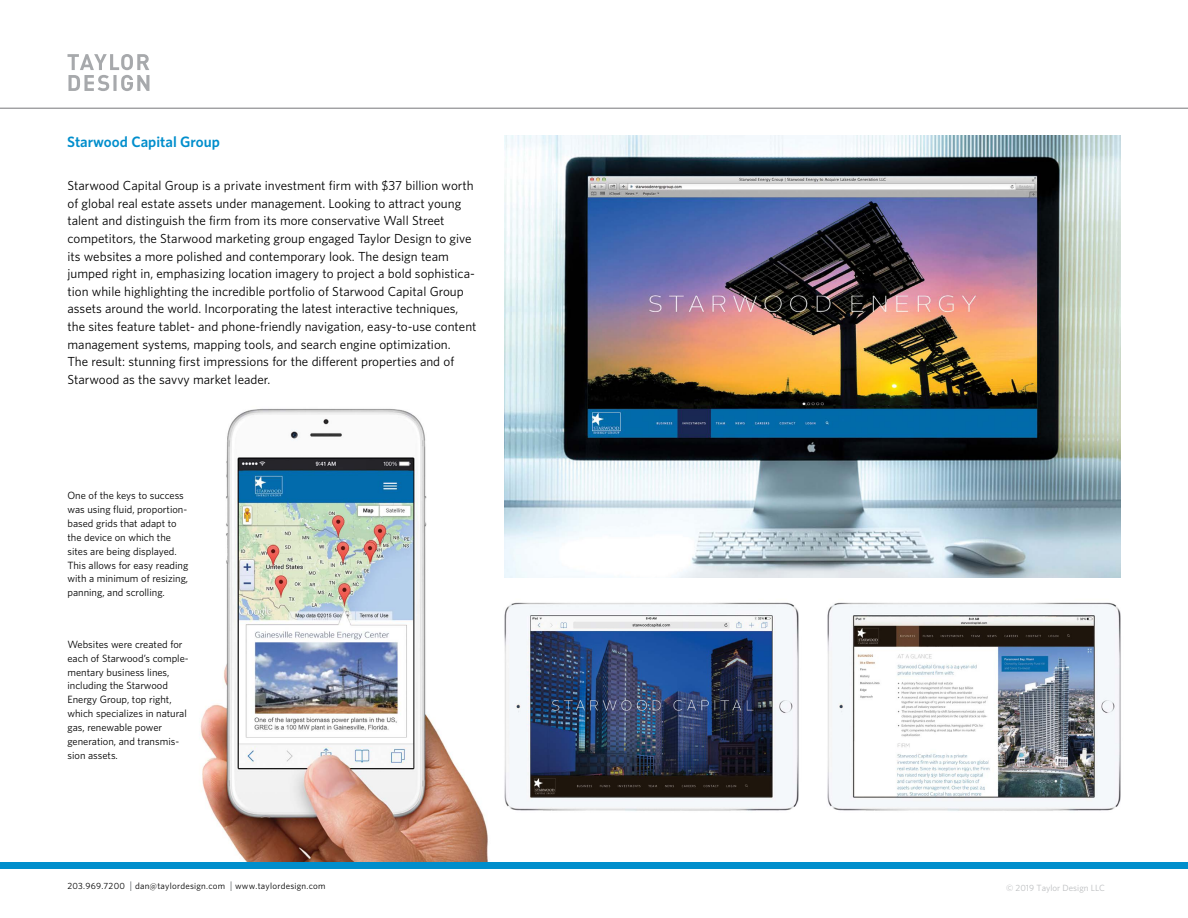
<style>
.page{position:relative;width:1188px;height:918px;background:#fff}
.page>*{position:absolute;margin:0;border:0;box-sizing:border-box;transform-origin:0 0}
.t1{font:600 15px "Whitney";color:#008ecc}
.t2{font:13.2px/17.7px "Whitney";color:#000}
.t3{font:10.5px/13.8px "Whitney";color:#000}
.t4{font:9px "Whitney";letter-spacing:.025em;color:#000}
.t5{font:9px "Whitney";color:#bcbec0}
</style>
<div class="page">
<hr style="left:0;top:108px;width:1188px;height:1px;background:#77787b">
<img style="left:200px;top:389px;width:305px;height:472px">
<div style="left:0;top:862px;width:1188px;height:6px;background:#008ecc"></div>
<img style="left:827px;top:602px;width:294px;height:209px">
<img style="left:505px;top:135px;width:615px;height:443px">
<img style="left:493px;top:594px;width:306px;height:229px">
<svg style="left:68px;top:54px;width:81px;height:37px"></svg>
<p class="t1" style="left:67px;top:133px;width:154px">Starwood Capital Group</p>
<p class="t2" style="left:68px;top:176px;width:411px">Starwood Capital Group is a private investment firm with $37 billion worth of global real estate assets under management. Looking to attract young talent and distinguish the firm from its more conservative Wall Street competitors, the Starwood marketing group engaged Taylor Design to give its websites a more polished and contemporary look. The design team jumped right in, emphasizing location imagery to project a bold sophistica&shy;tion while highlighting the incredible portfolio of Starwood Capital Group assets around the world. Incorporating the latest interactive techniques, the sites feature tablet- and phone-friendly navigation, easy-to-use content management systems, mapping tools, and search engine optimization.<br>The result: stunning first impressions for the different properties and of Starwood as the savvy market leader.</p>
<p class="t3" style="left:68px;top:488px;width:122px">One of the keys to success was using fluid, proportion&shy;based grids that adapt to the device on which the sites are being displayed.<br>This allows for easy reading with a minimum of resizing, panning, and scrolling.</p>
<p class="t3" style="left:68px;top:637px;width:123px">Websites were created for each of Starwood’s comple&shy;mentary business lines, including the Starwood<br>Energy Group, top right, which specializes in natural gas, renewable power generation, and transmis&shy;sion assets.</p>
<p class="t4" style="left:67px;top:881px;width:259px">203.969.7200 dan@taylordesign.com www.taylordesign.com</p>
<p class="t5" style="left:1006px;top:882px;width:100px">© 2019 Taylor Design LLC</p>
</div>
